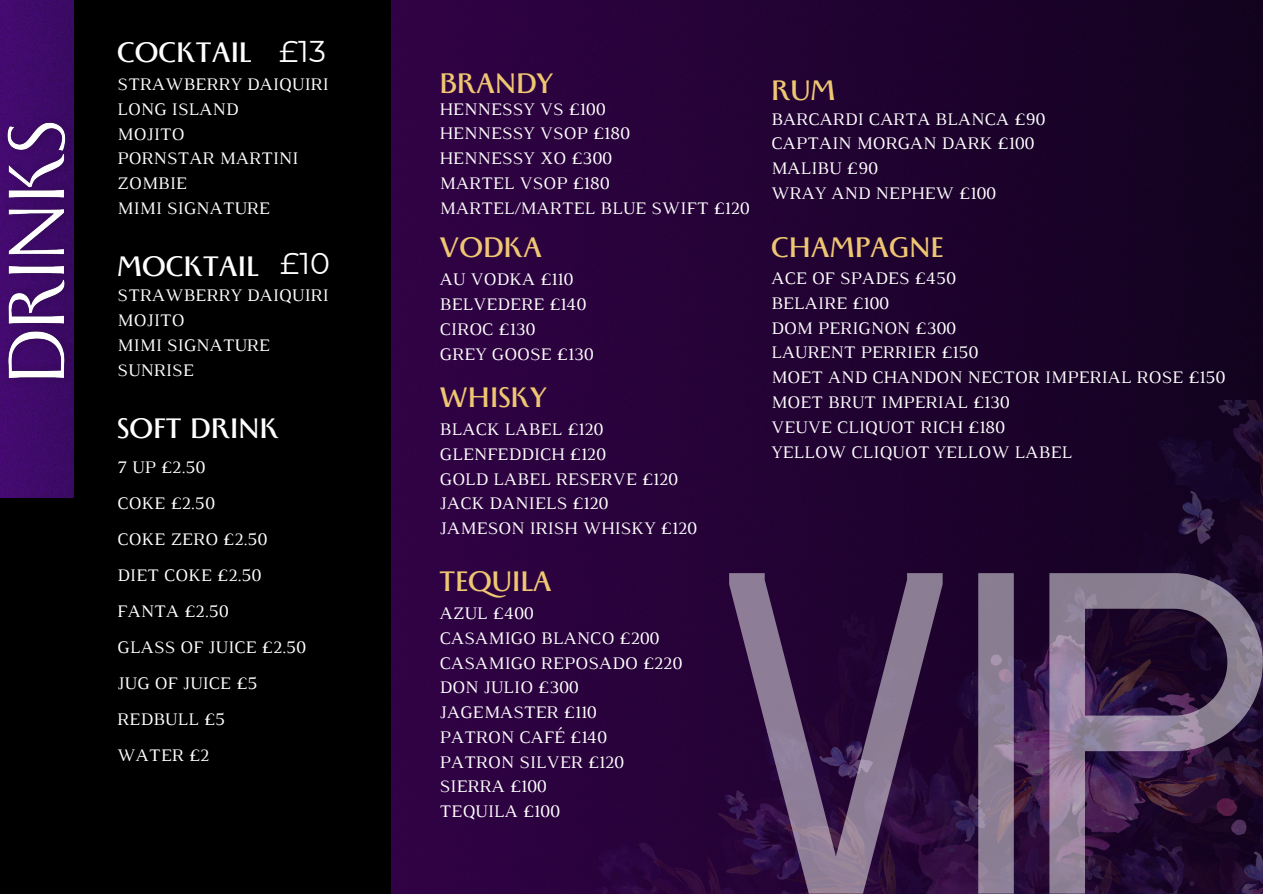
<style>
.page{position:relative;width:1263px;height:894px;background:#fff}
.page>*{position:absolute;margin:0;border:0;box-sizing:border-box;transform-origin:0 0}
.t1{font:700 31.5px "Monterchi";color:#efc773}
.t2{font:700 31.5px "Monterchi";color:#fff}
.t3{font:30px "Montserrat";color:#fff}
.t4{font:18px "Luthier";color:#fff}
</style>
<div class="page">
<div style="left:0;top:0;width:1263px;height:893px;background:#000"></div>
<img style="left:0;top:0;width:74px;height:498px">
<img style="left:391px;top:0;width:872px;height:893px">
<img style="left:597px;top:400px;width:666px;height:493px">
<svg style="left:729px;top:573px;width:533px;height:320px;background:#4b3458"></svg>
<img style="left:0;top:111px;width:74px;height:280px">
<p class="t2" style="left:117px;top:36px;width:136px">COCKTAIL</p>
<h2 class="t3" style="left:279px;top:33px;width:48px">£13</h2>
<p class="t4" style="left:117px;top:78px;width:213px">STRAWBERRY DAIQUIRI</p>
<p class="t4" style="left:117px;top:102px;width:123px">LONG ISLAND</p>
<p class="t4" style="left:117px;top:127px;width:69px">MOJITO</p>
<h2 class="t4" style="left:117px;top:152px;width:183px">PORNSTAR MARTINI</h2>
<p class="t4" style="left:117px;top:177px;width:71px">ZOMBIE</p>
<p class="t4" style="left:117px;top:201px;width:154px">MIMI SIGNATURE</p>
<h2 class="t2" style="left:117px;top:251px;width:143px">MOCKTAIL</h2>
<p class="t3" style="left:280px;top:245px;width:51px">£10</p>
<p class="t4" style="left:117px;top:289px;width:213px">STRAWBERRY DAIQUIRI</p>
<p class="t4" style="left:117px;top:313px;width:69px">MOJITO</p>
<p class="t4" style="left:117px;top:338px;width:154px">MIMI SIGNATURE</p>
<p class="t4" style="left:117px;top:363px;width:78px">SUNRISE</p>
<h3 class="t2" style="left:117px;top:412px;width:163px">SOFT DRINK</h3>
<p class="t4" style="left:117px;top:460px;width:89px">7 UP £2.50</p>
<p class="t4" style="left:117px;top:496px;width:99px">COKE £2.50</p>
<p class="t4" style="left:117px;top:532px;width:152px">COKE ZERO £2.50</p>
<p class="t4" style="left:117px;top:568px;width:146px">DIET COKE £2.50</p>
<p class="t4" style="left:117px;top:604px;width:113px">FANTA £2.50</p>
<p class="t4" style="left:117px;top:640px;width:190px">GLASS OF JUICE £2.50</p>
<p class="t4" style="left:117px;top:676px;width:142px">JUG OF JUICE £5</p>
<p class="t4" style="left:117px;top:712px;width:109px">REDBULL £5</p>
<p class="t4" style="left:117px;top:748px;width:93px">WATER £2</p>
<h3 class="t1" style="left:440px;top:67px;width:115px">BRANDY</h3>
<p class="t4" style="left:440px;top:102px;width:167px">HENNESSY VS £100</p>
<p class="t4" style="left:440px;top:127px;width:192px">HENNESSY VSOP £180</p>
<p class="t4" style="left:440px;top:152px;width:174px">HENNESSY XO £300</p>
<p class="t4" style="left:440px;top:176px;width:171px">MARTEL VSOP £180</p>
<p class="t4" style="left:440px;top:201px;width:312px">MARTEL/MARTEL BLUE SWIFT £120</p>
<h2 class="t1" style="left:440px;top:232px;width:104px">VODKA</h2>
<p class="t4" style="left:440px;top:273px;width:135px">AU VODKA £110</p>
<p class="t4" style="left:440px;top:297px;width:148px">BELVEDERE £140</p>
<p class="t4" style="left:440px;top:322px;width:97px">CIROC £130</p>
<p class="t4" style="left:440px;top:347px;width:155px">GREY GOOSE £130</p>
<p class="t1" style="left:440px;top:381px;width:109px">WHISKY</p>
<p class="t4" style="left:440px;top:422px;width:165px">BLACK LABEL £120</p>
<h2 class="t4" style="left:440px;top:447px;width:168px">GLENFEDDICH £120</h2>
<p class="t4" style="left:440px;top:472px;width:240px">GOLD LABEL RESERVE £120</p>
<p class="t4" style="left:440px;top:497px;width:170px">JACK DANIELS £120</p>
<p class="t4" style="left:440px;top:521px;width:259px">JAMESON IRISH WHISKY £120</p>
<h2 class="t1" style="left:440px;top:565px;width:114px">TEQUILA</h2>
<p class="t4" style="left:440px;top:606px;width:95px">AZUL £400</p>
<p class="t4" style="left:440px;top:631px;width:221px">CASAMIGO BLANCO £200</p>
<h2 class="t4" style="left:440px;top:656px;width:244px">CASAMIGO REPOSADO £220</h2>
<p class="t4" style="left:440px;top:680px;width:141px">DON JULIO £300</p>
<p class="t4" style="left:440px;top:705px;width:159px">JAGEMASTER £110</p>
<p class="t4" style="left:440px;top:730px;width:169px">PATRON CAFÉ £140</p>
<p class="t4" style="left:440px;top:755px;width:186px">PATRON SILVER £120</p>
<h2 class="t4" style="left:440px;top:779px;width:109px">SIERRA £100</h2>
<h2 class="t4" style="left:440px;top:804px;width:122px">TEQUILA £100</h2>
<p class="t1" style="left:771px;top:74px;width:66px">RUM</p>
<p class="t4" style="left:771px;top:112px;width:276px">BARCARDI CARTA BLANCA £90</p>
<p class="t4" style="left:771px;top:137px;width:265px">CAPTAIN MORGAN DARK £100</p>
<p class="t4" style="left:771px;top:161px;width:108px">MALIBU £90</p>
<p class="t4" style="left:771px;top:186px;width:226px">WRAY AND NEPHEW £100</p>
<p class="t1" style="left:771px;top:232px;width:174px">CHAMPAGNE</p>
<p class="t4" style="left:771px;top:271px;width:186px">ACE OF SPADES £450</p>
<p class="t4" style="left:771px;top:296px;width:119px">BELAIRE £100</p>
<p class="t4" style="left:771px;top:321px;width:186px">DOM PERIGNON £300</p>
<p class="t4" style="left:771px;top:346px;width:209px">LAURENT PERRIER £150</p>
<p class="t4" style="left:771px;top:370px;width:456px">MOET AND CHANDON NECTOR IMPERIAL ROSE £150</p>
<p class="t4" style="left:771px;top:395px;width:240px">MOET BRUT IMPERIAL £130</p>
<p class="t4" style="left:771px;top:420px;width:235px">VEUVE CLIQUOT RICH £180</p>
<p class="t4" style="left:771px;top:445px;width:303px">YELLOW CLIQUOT YELLOW LABEL</p>
</div>
